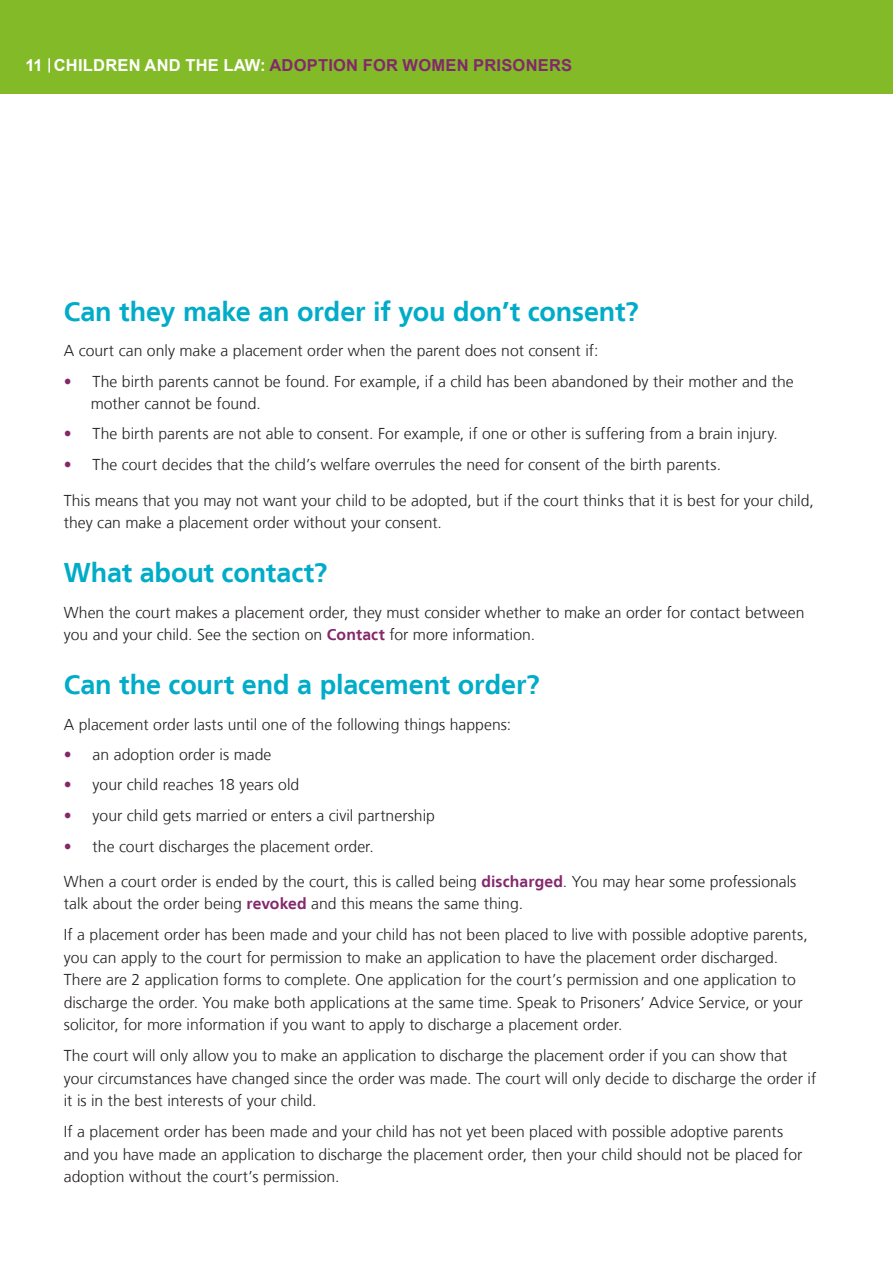
<style>
.page{position:relative;width:893px;height:1263px;background:#fff}
.page>*{position:absolute;margin:0;border:0;box-sizing:border-box;transform-origin:0 0}
.t1{font:700 27px "Frutiger LT";letter-spacing:-.005em;color:#00acc8}
.t2{font:700 16.5px "Arial";letter-spacing:.015em;color:#83296b}
.t3{font:300 15.75px/22.5px "Frutiger LT";color:#231f20}
.s1{color:#fff}
.s2{color:#83296b}
.s3{font-weight:700;color:#83296b}
</style>
<div class="page">
<div style="left:0;top:0;width:893px;height:94px;background:#82bb27"></div>
<svg style="left:48px;top:58px;width:2px;height:15px"></svg>
<p class="t2" style="left:26px;top:54px;width:548px"><span class="s1">11 CHILDREN AND THE LAW:</span> ADOPTION FOR WOMEN PRISONERS</p>
<h1 class="t1" style="left:64px;top:296px;width:576px">Can they make an order if you don’t consent?</h1>
<p class="t3" style="left:64px;top:340px;width:536px">A court can only make a placement order when the parent does not consent if:</p>
<p class="t3" style="left:91px;top:371px;width:705px;line-height:21.8px;text-indent:-27px"><span class="s2">•</span> The birth parents cannot be found. For example, if a child has been abandoned by their mother and the mother cannot be found.</p>
<p class="t3" style="left:64px;top:423px;width:716px"><span class="s2">•</span> The birth parents are not able to consent. For example, if one or other is suffering from a brain injury.</p>
<p class="t3" style="left:64px;top:454px;width:659px"><span class="s2">•</span> The court decides that the child’s welfare overrules the need for consent of the birth parents.</p>
<p class="t3" style="left:64px;top:489px;width:751px">This means that you may not want your child to be adopted, but if the court thinks that it is best for your child, they can make a placement order without your consent.</p>
<h1 class="t1" style="left:64px;top:557px;width:265px">What about contact?</h1>
<p class="t3" style="left:64px;top:601px;width:742px">When the court makes a placement order, they must consider whether to make an order for contact between you and your child. See the section on <span class="s3">Contact</span> for more information.</p>
<h1 class="t1" style="left:64px;top:669px;width:477px">Can the court end a placement order?</h1>
<p class="t3" style="left:64px;top:713px;width:449px">A placement order lasts until one of the following things happens:</p>
<p class="t3" style="left:64px;top:743px;width:209px"><span class="s2">•</span> an adoption order is made</p>
<p class="t3" style="left:64px;top:774px;width:237px"><span class="s2">•</span> your child reaches 18 years old</p>
<p class="t3" style="left:64px;top:804px;width:373px"><span class="s2">•</span> your child gets married or enters a civil partnership</p>
<p class="t3" style="left:64px;top:835px;width:312px"><span class="s2">•</span> the court discharges the placement order.</p>
<p class="t3" style="left:64px;top:870px;width:734px">When a court order is ended by the court, this is called being <span class="s3">discharged</span>. You may hear some professionals talk about the order being <span class="s3">revoked</span> and this means the same thing.</p>
<p class="t3" style="left:64px;top:924px;width:745px">If a placement order has been made and your child has not been placed to live with possible adoptive parents, you can apply to the court for permission to make an application to have the placement order discharged.<br>There are 2 application forms to complete. One application for the court’s permission and one application to discharge the order. You make both applications at the same time. Speak to Prisoners’ Advice Service, or your solicitor, for more information if you want to apply to discharge a placement order.</p>
<p class="t3" style="left:64px;top:1045px;width:754px">The court will only allow you to make an application to discharge the placement order if you can show that your circumstances have changed since the order was made. The court will only decide to discharge the order if it is in the best interests of your child.</p>
<p class="t3" style="left:64px;top:1121px;width:740px">If a placement order has been made and your child has not yet been placed with possible adoptive parents and you have made an application to discharge the placement order, then your child should not be placed for adoption without the court’s permission.</p>
</div>
